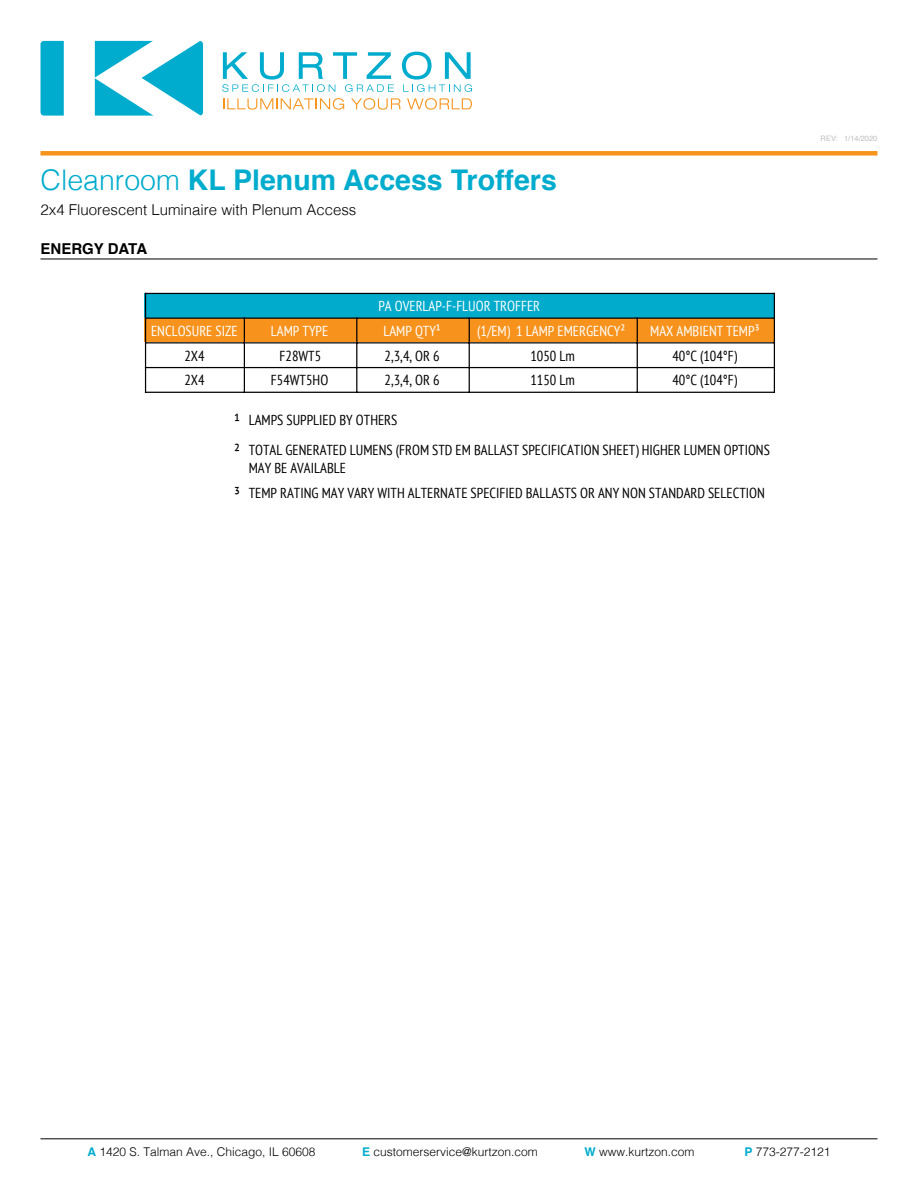
<style>
.page{position:relative;width:918px;height:1188px;background:#fff}
.page>*{position:absolute;margin:0;border:0;box-sizing:border-box;transform-origin:0 0}
.t1{font:700 28.5px "Helvetica";color:#00accd}
.t2{font:300 15px "Helvetica";color:#000}
.t3{font:700 15px "Helvetica";color:#000}
.t4{font:condensed 14.4px/29.7px "PT Sans";color:#000}
.t5{font:condensed 14.4px "PT Sans";color:#fff}
.t6{font:300 12px "Helvetica";color:#000}
.t7{font:7.5px "Helvetica";color:#bcbec0}
.s1{font-weight:300}
.s2{font-size:17.7px}
.s3{font-weight:700;color:#00accd}
</style>
<div class="page">
<hr style="left:40px;top:1139px;width:838px;height:1px;background:#000">
<svg style="left:41px;top:41px;width:162px;height:75px"></svg>
<div style="left:40px;top:151px;width:838px;height:5px;background:#f7941c"></div>
<svg style="left:223px;top:98px;width:121px;height:12px"></svg>
<svg style="left:351px;top:98px;width:50px;height:12px"></svg>
<svg style="left:407px;top:98px;width:65px;height:12px"></svg>
<svg style="left:222px;top:52px;width:172px;height:40px"></svg>
<svg style="left:402px;top:52px;width:70px;height:40px"></svg>
<hr style="left:40px;top:259px;width:838px;height:1px;background:#000">
<svg style="left:145px;top:292px;width:630px;height:1px"></svg>
<svg style="left:144px;top:293px;width:1px;height:100px"></svg>
<div style="left:145px;top:293px;width:630px;height:26px;background:#00abcc"></div>
<div style="left:145px;top:318px;width:630px;height:25px;background:#f7931d"></div>
<hr style="left:145px;top:293px;width:1px;height:100px;background:#000">
<hr style="left:244px;top:318px;width:1px;height:75px;background:#000">
<hr style="left:356px;top:318px;width:1px;height:75px;background:#000">
<hr style="left:469px;top:318px;width:1px;height:75px;background:#000">
<hr style="left:637px;top:318px;width:1px;height:75px;background:#000">
<hr style="left:145px;top:293px;width:630px;height:1px;background:#000">
<hr style="left:145px;top:318px;width:630px;height:1px;background:#000">
<hr style="left:145px;top:342px;width:630px;height:1px;background:#000">
<hr style="left:145px;top:367px;width:630px;height:1px;background:#000">
<hr style="left:145px;top:392px;width:630px;height:1px;background:#000">
<hr style="left:774px;top:293px;width:1px;height:100px;background:#000">
<h1 class="t1" style="left:40px;top:157px;width:518px"><span class="s1">Cleanroom</span> KL Plenum Access Troffers</h1>
<p class="t2" style="left:40px;top:197px;width:317px">2x4 Fluorescent Luminaire with Plenum Access</p>
<p class="t3" style="left:40px;top:237px;width:108px">ENERGY DATA</p>
<p class="t5" style="left:378px;top:297px;width:163px">PA OVERLAP-F-FLUOR TROFFER</p>
<p class="t5" style="left:151px;top:322px;width:88px">ENCLOSURE SIZE</p>
<p class="t5" style="left:271px;top:322px;width:59px">LAMP TYPE</p>
<p class="t5" style="left:383px;top:322px;width:59px">LAMP QTY¹</p>
<p class="t5" style="left:477px;top:322px;width:149px">(1/EM) 1 LAMP EMERGENCY²</p>
<p class="t5" style="left:650px;top:322px;width:111px">MAX AMBIENT TEMP³</p>
<p class="t4" style="left:184px;top:340px;width:22px">2X4</p>
<p class="t4" style="left:280px;top:340px;width:43px">F28WT5</p>
<p class="t4" style="left:385px;top:340px;width:57px">2,3,4, OR 6</p>
<p class="t4" style="left:530px;top:340px;width:46px">1050 Lm</p>
<p class="t4" style="left:672px;top:340px;width:66px">40°C (104°F)</p>
<p class="t4" style="left:184px;top:365px;width:22px">2X4</p>
<p class="t4" style="left:271px;top:365px;width:59px">F54WT5HO</p>
<p class="t4" style="left:385px;top:365px;width:57px">2,3,4, OR 6</p>
<p class="t4" style="left:530px;top:365px;width:46px">1150 Lm</p>
<p class="t4" style="left:672px;top:365px;width:66px">40°C (104°F)</p>
<p class="t4" style="left:234px;top:405px;width:537px"><span class="s2">¹</span> LAMPS SUPPLIED BY OTHERS<br><span class="s2">²</span> TOTAL GENERATED LUMENS (FROM STD EM BALLAST SPECIFICATION SHEET) HIGHER LUMEN OPTIONS</p>
<p class="t4" style="left:234px;top:456px;width:532px;line-height:24.6px;text-indent:14px">MAY BE AVAILABLE<br><span class="s2">³</span> TEMP RATING MAY VARY WITH ALTERNATE SPECIFIED BALLASTS OR ANY NON STANDARD SELECTION</p>
<p class="t7" style="left:821px;top:133px;width:58px">REV: 1/14/2020</p>
<p class="t6" style="left:87px;top:1141px;width:230px"><span class="s3">A</span> 1420 S. Talman Ave., Chicago, IL 60608</p>
<p class="t6" style="left:362px;top:1141px;width:177px"><span class="s3">E</span> customerservice@kurtzon.com</p>
<p class="t6" style="left:585px;top:1141px;width:112px"><span class="s3">W</span> www.kurtzon.com</p>
<p class="t6" style="left:745px;top:1141px;width:88px"><span class="s3">P</span> 773-277-2121</p>
</div>
